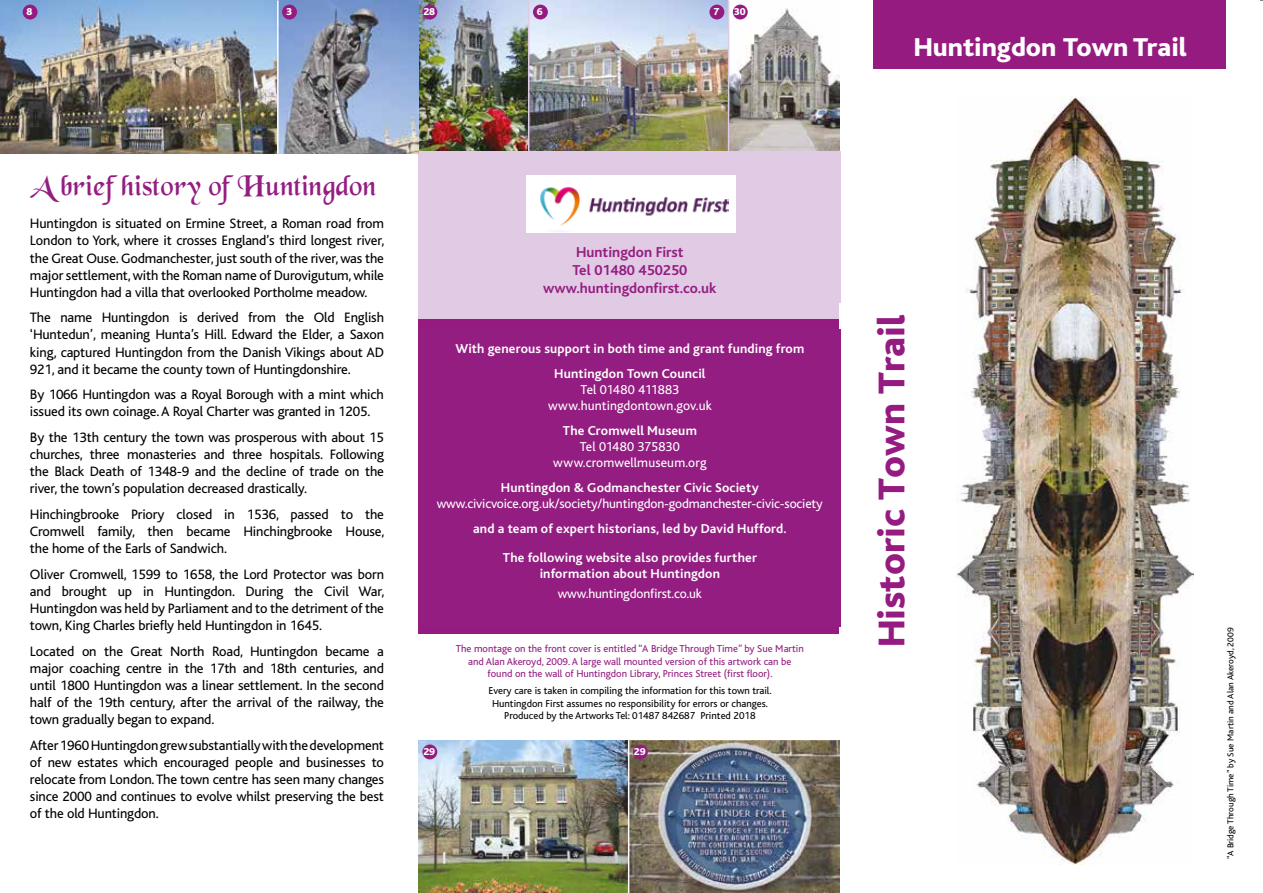
<style>
.page{position:relative;width:1263px;height:893px;background:#fff}
.page>*{position:absolute;margin:0;border:0;box-sizing:border-box;transform-origin:0 0}
.t1{font:800 39px "Bliss";color:#951b81}
.t2{font:30px "Black Chancery";letter-spacing:.01em;color:#941d81}
.t3{font:800 27px "Bliss";color:#fff}
.t4{font:700 15px/18px "Bliss";color:#941d81;text-align:center}
.t5{font:14.25px/17.1px "Bliss";letter-spacing:-.01em;color:#000;text-align:justify}
.t6{font:700 13.5px/24.8px "Bliss";letter-spacing:.01em;color:#fff;text-align:center}
.t7{font:13.5px/16.2px "Bliss";letter-spacing:-.01em;color:#fff;text-align:center}
.t8{font:13.5px/16.2px "Bliss";letter-spacing:.01em;color:#fff;text-align:center}
.t9{font:10.5px/12.6px "Bliss";color:#941d81;text-align:center}
.t10{font:10.5px/12.6px "Bliss";color:#000;text-align:center}
.t11{font:800 10.5px "Bliss";color:#fff}
.t12{font:9px "Bliss";color:#000}
</style>
<div class="page">
<img style="left:0;top:0;width:1263px;height:893px">
<div style="left:419px;top:330px;width:421px;height:297px;background:#941d81"></div>
<div style="left:419px;top:644px;width:421px;height:89px;background:#fff"></div>
<div style="left:419px;top:151px;width:421px;height:151px;background:#e1cae3"></div>
<div style="left:526px;top:175px;width:210px;height:57px;background:#fff"></div>
<img style="left:540px;top:186px;width:189px;height:46px">
<p class="t11" style="left:27px;top:7px;width:7px">8</p>
<p class="t11" style="left:286px;top:7px;width:7px">3</p>
<p class="t11" style="left:423px;top:7px;width:13px">28</p>
<p class="t11" style="left:537px;top:7px;width:7px">6</p>
<p class="t11" style="left:713px;top:7px;width:7px">7</p>
<p class="t11" style="left:734px;top:7px;width:13px">30</p>
<h2 class="t2" style="left:30px;top:170px;width:348px">A brief history of Huntingdon</h2>
<p class="t5" style="left:30px;top:215px;width:356px">Huntingdon is situated on Ermine Street, a Roman road from London to York, where it crosses England’s third longest river, the Great Ouse. Godmanchester, just south of the river, was the major settlement, with the Roman name of Durovigutum, while Huntingdon had a villa that overlooked Portholme meadow.</p>
<p class="t5" style="left:30px;top:309px;width:355px">The name Huntingdon is derived from the Old English ‘Huntedun’, meaning Hunta’s Hill. Edward the Elder, a Saxon king, captured Huntingdon from the Danish Vikings about AD 921, and it became the county town of Huntingdonshire.</p>
<p class="t5" style="left:30px;top:386px;width:355px">By 1066 Huntingdon was a Royal Borough with a mint which issued its own coinage. A Royal Charter was granted in 1205.</p>
<p class="t5" style="left:30px;top:429px;width:356px">By the 13th century the town was prosperous with about 15 churches, three monasteries and three hospitals. Following the Black Death of 1348-9 and the decline of trade on the river, the town’s population decreased drastically.</p>
<p class="t5" style="left:30px;top:506px;width:356px">Hinchingbrooke Priory closed in 1536, passed to the Cromwell family, then became Hinchingbrooke House, the home of the Earls of Sandwich.</p>
<p class="t5" style="left:30px;top:566px;width:356px">Oliver Cromwell, 1599 to 1658, the Lord Protector was born and brought up in Huntingdon. During the Civil War, Huntingdon was held by Parliament and to the detriment of the town, King Charles briefly held Huntingdon in 1645.</p>
<p class="t5" style="left:30px;top:643px;width:356px">Located on the Great North Road, Huntingdon became a major coaching centre in the 17th and 18th centuries, and until 1800 Huntingdon was a linear settlement. In the second half of the 19th century, after the arrival of the railway, the town gradually began to expand.</p>
<p class="t5" style="left:30px;top:737px;width:356px">After 1960 Huntingdon grew substantially with the development of new estates which encouraged people and businesses to relocate from London. The town centre has seen many changes since 2000 and continues to evolve whilst preserving the best of the old Huntingdon.</p>
<p class="t4" style="left:543px;top:243px;width:175px">Huntingdon First<br>Tel 01480 450250 www.huntingdonfirst.co.uk</p>
<p class="t6" style="left:455px;top:336px;width:351px">With generous support in both time and grant funding from<br>Huntingdon Town Council</p>
<p class="t7" style="left:548px;top:382px;width:165px">Tel 01480 411883 www.huntingdontown.gov.uk</p>
<p class="t6" style="left:563px;top:418px;width:136px">The Cromwell Museum</p>
<p class="t8" style="left:553px;top:439px;width:155px">Tel 01480 375830 www.cromwellmuseum.org</p>
<p class="t6" style="left:501px;top:475px;width:259px">Huntingdon &amp; Godmanchester Civic Society</p>
<p class="t7" style="left:437px;top:496px;width:388px">www.civicvoice.org.uk/society/huntingdon-godmanchester-civic-society</p>
<p class="t6" style="left:473px;top:514px;width:315px;line-height:29px">and a team of expert historians, led by David Hufford.<br>The following website also provides further</p>
<p class="t6" style="left:540px;top:561px;width:182px">information about Huntingdon</p>
<p class="t7" style="left:558px;top:586px;width:146px">www.huntingdonfirst.co.uk</p>
<p class="t9" style="left:456px;top:642px;width:349px">The montage on the front cover is entitled “A Bridge Through Time” by Sue Martin and Alan Akeroyd, 2009. A large wall mounted version of this artwork can be found on the wall of Huntingdon Library, Princes Street (first floor).</p>
<p class="t10" style="left:488px;top:684px;width:285px">Every care is taken in compiling the information for this town trail.<br>Huntingdon First assumes no responsibility for errors or changes.<br>Produced by the Artworks Tel: 01487 842687 Printed 2018</p>
<p class="t11" style="left:423px;top:746px;width:13px">29</p>
<p class="t11" style="left:634px;top:746px;width:13px">29</p>
<h3 class="t3" style="left:914px;top:33px;width:275px">Huntingdon Town Trail</h3>
<h1 class="t1" style="left:871px;top:647px;width:335px;rotate:-90deg">Historic Town Trail</h1>
<p class="t12" style="left:1226px;top:859px;width:233px;rotate:-90deg">“A Bridge Through Time” by Sue Martin and Alan Akeroyd, 2009</p>
</div>
